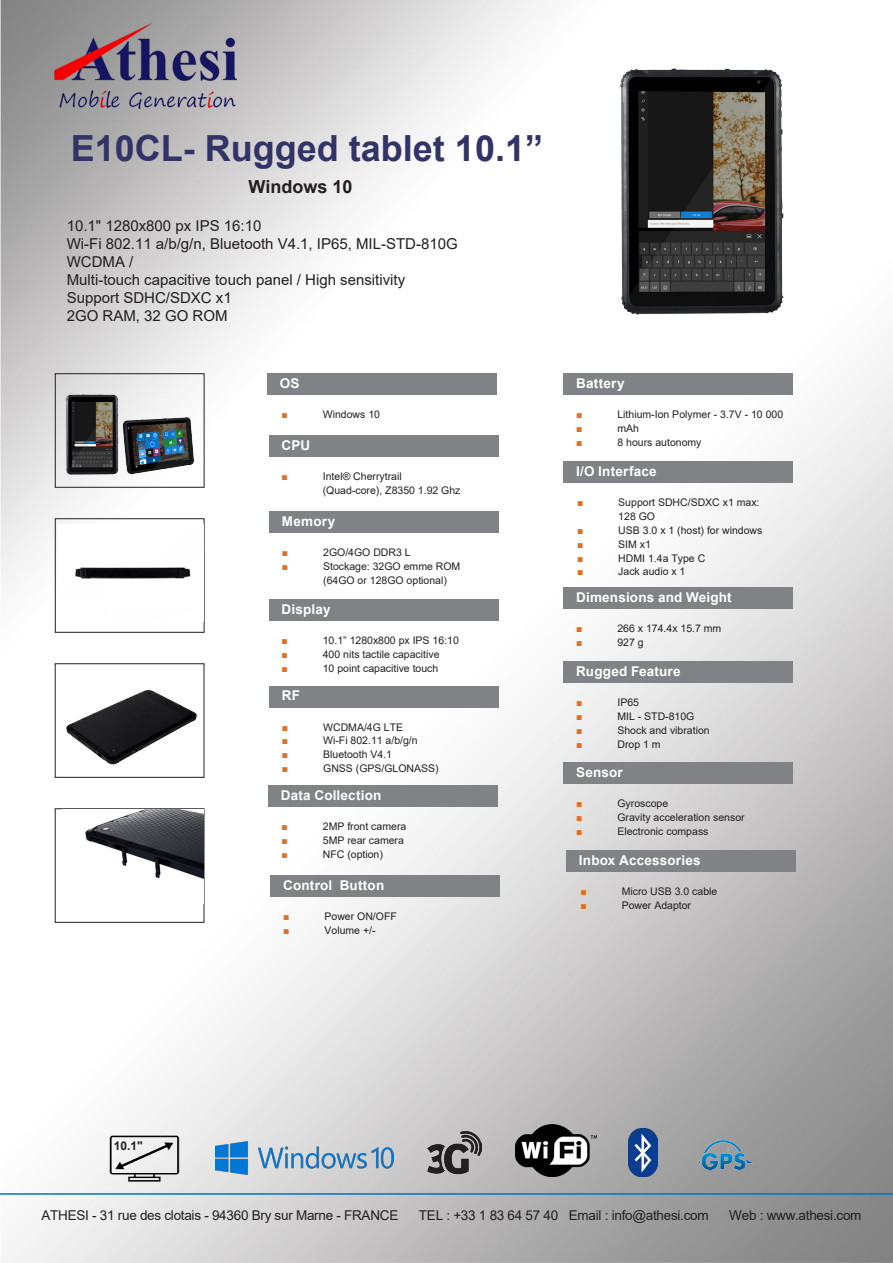
<style>
.page{position:relative;width:893px;height:1263px;background:#fff}
.page>*{position:absolute;margin:0;border:0;box-sizing:border-box;transform-origin:0 0}
.Style_de_paragraphe{font:700 36px "Arial";color:#323366}
.Style_de_paragraphe-2{font:700 18px "Arial";color:#231f20}
.Style_de_paragraphe-3{font:15px "Arial";color:#231f20}
.sous_partie{font:700 13.5px "Arial";letter-spacing:.015em;color:#fff}
.Style_de_paragraphe-4{font:13.5px "Arial";letter-spacing:-.02em;color:#231f20}
.t1{font:700 12px "Arial";color:#231f20}
.t2{font:10.5px/13.8px "Arial";color:#231f20}
.t3{font:10.5px "Arial";color:#e26f22}
</style>
<div class="page">
<img style="left:0;top:0;width:893px;height:1263px">
<img style="left:54px;top:22px;width:182px;height:86px">
<div style="left:55px;top:518px;width:150px;height:115px;border:1px solid #231f20"></div>
<div style="left:55px;top:663px;width:149px;height:115px;border:1px solid #231f20"></div>
<div style="left:55px;top:808px;width:149px;height:115px;border:1px solid #231f20"></div>
<div style="left:269px;top:435px;width:229px;height:22px;background:#808285"></div>
<div style="left:267px;top:374px;width:230px;height:21px;background:#808285"></div>
<div style="left:269px;top:511px;width:230px;height:21px;background:#808285"></div>
<div style="left:269px;top:600px;width:229px;height:21px;background:#808285"></div>
<div style="left:269px;top:686px;width:230px;height:21px;background:#808285"></div>
<div style="left:268px;top:785px;width:230px;height:22px;background:#808285"></div>
<div style="left:271px;top:875px;width:229px;height:22px;background:#808285"></div>
<div style="left:563px;top:374px;width:230px;height:21px;background:#808285"></div>
<div style="left:563px;top:461px;width:230px;height:22px;background:#808285"></div>
<div style="left:563px;top:588px;width:230px;height:21px;background:#808285"></div>
<div style="left:563px;top:661px;width:230px;height:22px;background:#808285"></div>
<div style="left:563px;top:762px;width:230px;height:22px;background:#808285"></div>
<div style="left:566px;top:850px;width:230px;height:22px;background:#808285"></div>
<hr style="left:0;top:1193px;width:893px;height:2px;background:#0573b6">
<img style="left:63px;top:809px;width:140px;height:94px">
<img style="left:55px;top:374px;width:150px;height:122px">
<img style="left:58px;top:525px;width:145px;height:96px">
<img style="left:45px;top:666px;width:167px;height:111px">
<img style="left:600px;top:35px;width:210px;height:316px">
<img style="left:628px;top:1128px;width:30px;height:48px">
<img style="left:216px;top:1142px;width:177px;height:32px">
<img style="left:516px;top:1124px;width:81px;height:52px">
<img style="left:106px;top:1132px;width:77px;height:61px">
<img style="left:428px;top:1125px;width:54px;height:54px">
<img style="left:658px;top:1124px;width:131px;height:63px">
<p class="Style_de_paragraphe" style="left:71px;top:123px;width:474px">E10CL- Rugged tablet 10.1”</p>
<p class="Style_de_paragraphe-2" style="left:249px;top:174px;width:105px">Windows 10</p>
<p class="Style_de_paragraphe-3" style="left:67px;top:215px;width:196px">10.1" 1280x800 px IPS 16:10</p>
<p class="Style_de_paragraphe-3" style="left:67px;top:233px;width:393px">Wi-Fi 802.11 a/b/g/n, Bluetooth V4.1, IP65, MIL-STD-810G</p>
<p class="Style_de_paragraphe-3" style="left:67px;top:251px;width:68px">WCDMA /</p>
<p class="Style_de_paragraphe-3" style="left:67px;top:269px;width:340px">Multi-touch capacitive touch panel / High sensitivity</p>
<p class="Style_de_paragraphe-3" style="left:67px;top:287px;width:167px">Support SDHC/SDXC x1</p>
<p class="Style_de_paragraphe-3" style="left:67px;top:305px;width:162px">2GO RAM, 32 GO ROM</p>
<p class="sous_partie" style="left:280px;top:374px;width:21px">OS</p>
<p class="t3" style="left:282px;top:407px;width:8px">■</p>
<p class="t2" style="left:323px;top:408px;width:59px">Windows 10</p>
<p class="sous_partie" style="left:282px;top:435px;width:30px">CPU</p>
<p class="t3" style="left:282px;top:469px;width:8px">■</p>
<p class="t2" style="left:323px;top:469px;width:139px">Intel® Cherrytrail (Quad-core), Z8350 1.92 Ghz</p>
<p class="sous_partie" style="left:282px;top:511px;width:55px">Memory</p>
<p class="t3" style="left:282px;top:545px;width:8px">■</p>
<p class="t2" style="left:323px;top:545px;width:89px">2GO/4GO DDR3 L</p>
<p class="t3" style="left:282px;top:559px;width:8px">■</p>
<p class="t2" style="left:323px;top:559px;width:139px">Stockage: 32GO emme ROM (64GO or 128GO optional)</p>
<p class="sous_partie" style="left:282px;top:600px;width:50px">Display</p>
<p class="t3" style="left:282px;top:633px;width:8px">■</p>
<p class="t2" style="left:323px;top:634px;width:138px">10.1” 1280x800 px IPS 16:10</p>
<p class="t3" style="left:282px;top:647px;width:8px">■</p>
<p class="t2" style="left:323px;top:648px;width:118px">400 nits tactile capacitive</p>
<p class="t3" style="left:282px;top:661px;width:8px">■</p>
<p class="t2" style="left:323px;top:661px;width:117px">10 point capacitive touch</p>
<p class="sous_partie" style="left:282px;top:686px;width:20px">RF</p>
<p class="t3" style="left:282px;top:720px;width:8px">■</p>
<p class="t2" style="left:323px;top:720px;width:81px">WCDMA/4G LTE</p>
<p class="t3" style="left:282px;top:733px;width:8px">■</p>
<p class="t2" style="left:323px;top:734px;width:96px">Wi-Fi 802.11 a/b/g/n</p>
<p class="t3" style="left:282px;top:747px;width:8px">■</p>
<p class="t2" style="left:323px;top:748px;width:70px">Bluetooth V4.1</p>
<p class="t3" style="left:282px;top:761px;width:8px">■</p>
<p class="t2" style="left:323px;top:761px;width:117px">GNSS (GPS/GLONASS)</p>
<p class="sous_partie" style="left:281px;top:785px;width:102px">Data Collection</p>
<p class="t3" style="left:282px;top:819px;width:8px">■</p>
<p class="t2" style="left:323px;top:819px;width:85px">2MP front camera</p>
<p class="t3" style="left:282px;top:833px;width:8px">■</p>
<p class="t2" style="left:323px;top:833px;width:83px">5MP rear camera</p>
<p class="t3" style="left:282px;top:847px;width:8px">■</p>
<p class="t2" style="left:323px;top:847px;width:62px">NFC (option)</p>
<p class="sous_partie" style="left:283px;top:875px;width:102px">Control Button</p>
<p class="t1" style="left:114px;top:1137px;width:31px">10.1"</p>
<p class="t3" style="left:283px;top:909px;width:8px">■</p>
<p class="t2" style="left:325px;top:909px;width:74px">Power ON/OFF</p>
<p class="t3" style="left:283px;top:923px;width:8px">■</p>
<p class="t2" style="left:325px;top:923px;width:53px">Volume +/-</p>
<p class="sous_partie" style="left:576px;top:374px;width:50px">Battery</p>
<p class="t3" style="left:576px;top:407px;width:8px">■</p>
<p class="t2" style="left:617px;top:408px;width:167px">Lithium-Ion Polymer - 3.7V - 10 000</p>
<p class="t3" style="left:576px;top:421px;width:8px">■</p>
<p class="t2" style="left:617px;top:421px;width:23px">mAh</p>
<p class="t3" style="left:576px;top:435px;width:8px">■</p>
<p class="t2" style="left:617px;top:435px;width:86px">8 hours autonomy</p>
<p class="sous_partie" style="left:576px;top:462px;width:82px">I/O Interface</p>
<p class="t3" style="left:577px;top:495px;width:8px">■</p>
<p class="t2" style="left:618px;top:495px;width:143px">Support SDHC/SDXC x1 max:<br>128 GO</p>
<p class="t3" style="left:577px;top:523px;width:8px">■</p>
<p class="t2" style="left:618px;top:523px;width:146px">USB 3.0 x 1 (host) for windows</p>
<p class="t3" style="left:577px;top:537px;width:8px">■</p>
<p class="t2" style="left:618px;top:537px;width:34px">SIM x1</p>
<p class="t3" style="left:577px;top:551px;width:8px">■</p>
<p class="t2" style="left:618px;top:551px;width:88px">HDMI 1.4a Type C</p>
<p class="t3" style="left:577px;top:564px;width:8px">■</p>
<p class="t2" style="left:618px;top:565px;width:69px">Jack audio x 1</p>
<p class="sous_partie" style="left:576px;top:588px;width:157px">Dimensions and Weight</p>
<p class="t3" style="left:576px;top:621px;width:8px">■</p>
<p class="t2" style="left:617px;top:621px;width:105px">266 x 174.4x 15.7 mm</p>
<p class="t3" style="left:576px;top:635px;width:8px">■</p>
<p class="t2" style="left:617px;top:635px;width:28px">927 g</p>
<p class="sous_partie" style="left:576px;top:661px;width:106px">Rugged Feature</p>
<p class="t3" style="left:576px;top:695px;width:8px">■</p>
<p class="t2" style="left:617px;top:695px;width:23px">IP65</p>
<p class="t3" style="left:576px;top:709px;width:8px">■</p>
<p class="t2" style="left:617px;top:709px;width:79px">MIL - STD-810G</p>
<p class="t3" style="left:576px;top:723px;width:8px">■</p>
<p class="t2" style="left:617px;top:723px;width:94px">Shock and vibration</p>
<p class="t3" style="left:576px;top:737px;width:8px">■</p>
<p class="t2" style="left:617px;top:737px;width:45px">Drop 1 m</p>
<p class="sous_partie" style="left:576px;top:762px;width:48px">Sensor</p>
<p class="t3" style="left:576px;top:796px;width:8px">■</p>
<p class="t2" style="left:617px;top:796px;width:52px">Gyroscope</p>
<p class="t3" style="left:576px;top:810px;width:8px">■</p>
<p class="t2" style="left:617px;top:810px;width:129px">Gravity acceleration sensor</p>
<p class="t3" style="left:576px;top:824px;width:8px">■</p>
<p class="t2" style="left:617px;top:824px;width:93px">Electronic compass</p>
<p class="sous_partie" style="left:579px;top:851px;width:123px">Inbox Accessories</p>
<p class="t3" style="left:580px;top:884px;width:8px">■</p>
<p class="t2" style="left:622px;top:884px;width:97px">Micro USB 3.0 cable</p>
<p class="t3" style="left:580px;top:898px;width:8px">■</p>
<p class="t2" style="left:622px;top:898px;width:71px">Power Adaptor</p>
<p class="Style_de_paragraphe-4" style="left:42px;top:1206px;width:358px">ATHESI - 31 rue des clotais - 94360 Bry sur Marne - FRANCE</p>
<p class="Style_de_paragraphe-4" style="left:419px;top:1206px;width:291px">TEL : +33 1 83 64 57 40 Email : info@athesi.com</p>
<p class="Style_de_paragraphe-4" style="left:729px;top:1206px;width:134px">Web : www.athesi.com</p>
</div>
